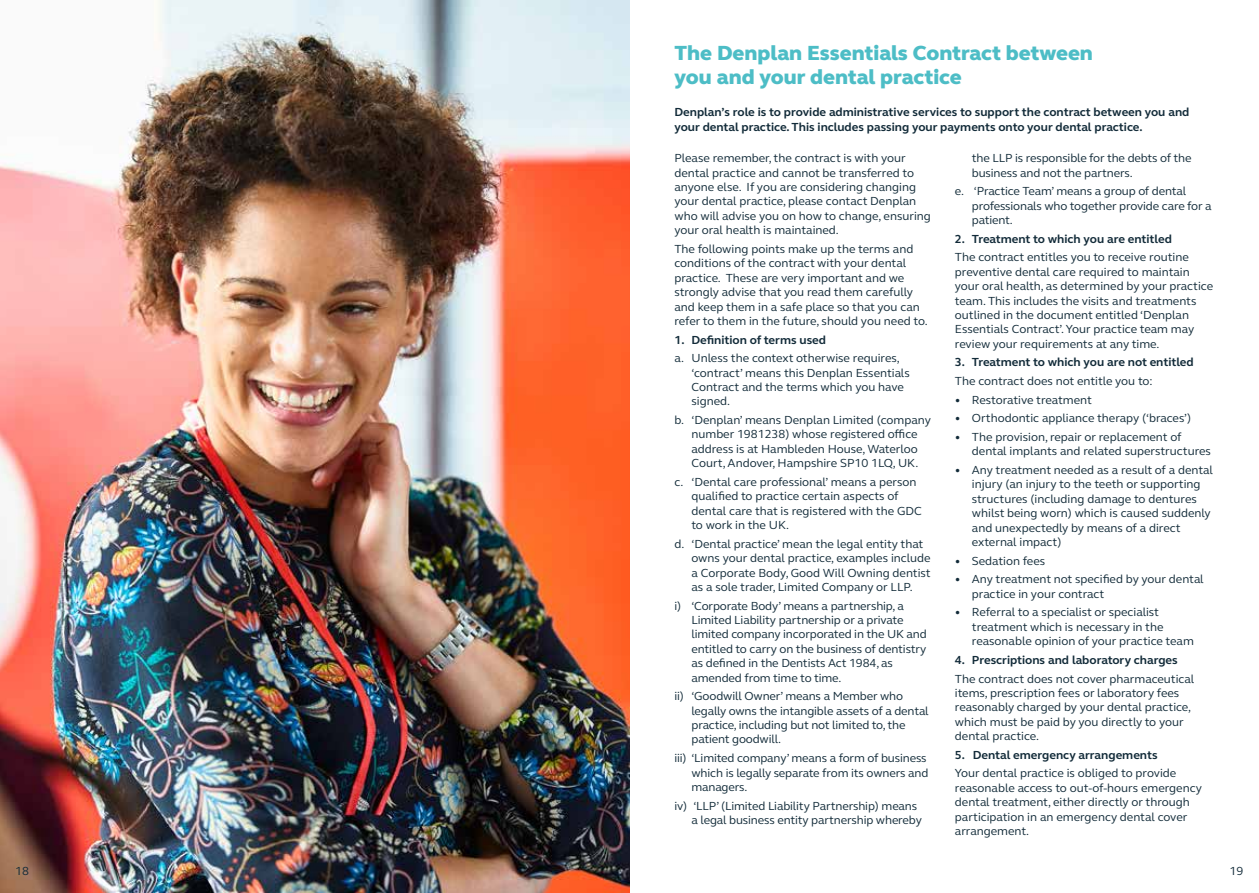
<style>
.page{position:relative;width:1259px;height:893px;background:#fff}
.page>*{position:absolute;margin:0;border:0;box-sizing:border-box;transform-origin:0 0}
.t1{font:800 21px/24px "FS Elliot Pro";color:#4dbdc6}
.t2{font:12px/14.4px "FS Elliot";color:#122b39}
.t3{font:700 12px/15px "FS Elliot";color:#122b39}
</style>
<div class="page">
<img style="left:0;top:0;width:629px;height:893px">
<h1 class="t1" style="left:674px;top:41px;width:420px">The Denplan Essentials Contract between you and your dental practice</h1>
<p class="t3" style="left:674px;top:105px;width:516px">Denplan’s role is to provide administrative services to support the contract between you and your dental practice. This includes passing your payments onto your dental practice.</p>
<p class="t2" style="left:674px;top:151px;width:258px">Please remember, the contract is with your dental practice and cannot be transferred to anyone else. If you are considering changing your dental practice, please contact Denplan who will advise you on how to change, ensuring your oral health is maintained.</p>
<p class="t2" style="left:674px;top:241px;width:255px">The following points make up the terms and conditions of the contract with your dental practice. These are very important and we strongly advise that you read them carefully and keep them in a safe place so that you can refer to them in the future, should you need to.</p>
<p class="t3" style="left:674px;top:332px;width:153px">1. Definition of terms used</p>
<p class="t2" style="left:691px;top:351px;width:220px;text-indent:-17px">a. Unless the context otherwise requires, ‘contract’ means this Denplan Essentials<br>Contract and the terms which you have signed.</p>
<p class="t2" style="left:674px;top:412px;width:258px;text-align:center">b. ‘Denplan’ means Denplan Limited (company number 1981238) whose registered office address is at Hambleden House, Waterloo Court, Andover, Hampshire SP10 1LQ, UK.</p>
<p class="t2" style="left:691px;top:474px;width:232px;text-indent:-17px">c. ‘Dental care professional’ means a person qualified to practice certain aspects of dental care that is registered with the GDC to work in the UK.</p>
<p class="t2" style="left:691px;top:536px;width:241px;text-indent:-17px">d. ‘Dental practice’ mean the legal entity that owns your dental practice, examples include a Corporate Body, Good Will Owning dentist as a sole trader, Limited Company or LLP.</p>
<p class="t2" style="left:691px;top:598px;width:237px;text-indent:-17px">i) ‘Corporate Body’ means a partnership, a Limited Liability partnership or a private limited company incorporated in the UK and entitled to carry on the business of dentistry as defined in the Dentists Act 1984, as amended from time to time.</p>
<p class="t2" style="left:691px;top:689px;width:239px;text-indent:-17px">ii) ‘Goodwill Owner’ means a Member who legally owns the intangible assets of a dental practice, including but not limited to, the patient goodwill.</p>
<p class="t2" style="left:691px;top:751px;width:238px;text-indent:-17px">iii) ‘Limited company’ means a form of business which is legally separate from its owners and managers.</p>
<p class="t2" style="left:691px;top:798px;width:232px;text-indent:-17px">iv) ‘LLP’ (Limited Liability Partnership) means a legal business entity partnership whereby</p>
<p class="t2" style="left:972px;top:151px;width:221px">the LLP is responsible for the debts of the business and not the partners.</p>
<p class="t2" style="left:972px;top:184px;width:241px;text-indent:-17px">e. ‘Practice Team’ means a group of dental professionals who together provide care for a patient.</p>
<p class="t3" style="left:955px;top:231px;width:219px">2. Treatment to which you are entitled</p>
<p class="t2" style="left:955px;top:250px;width:260px">The contract entitles you to receive routine preventive dental care required to maintain your oral health, as determined by your practice team. This includes the visits and treatments outlined in the document entitled ‘Denplan Essentials Contract’. Your practice team may review your requirements at any time.</p>
<p class="t3" style="left:955px;top:355px;width:240px">3. Treatment to which you are not entitled</p>
<p class="t2" style="left:955px;top:373px;width:199px">The contract does not entitle you to:</p>
<p class="t2" style="left:955px;top:392px;width:138px">• Restorative treatment</p>
<p class="t2" style="left:955px;top:411px;width:238px">• Orthodontic appliance therapy (‘braces’)</p>
<p class="t2" style="left:972px;top:429px;width:241px;text-indent:-17px">• The provision, repair or replacement of dental implants and related superstructures</p>
<p class="t2" style="left:972px;top:462px;width:242px;text-indent:-17px">• Any treatment needed as a result of a dental injury (an injury to the teeth or supporting structures (including damage to dentures whilst being worn) which is caused suddenly and unexpectedly by means of a direct external impact)</p>
<p class="t2" style="left:955px;top:553px;width:92px">• Sedation fees</p>
<p class="t2" style="left:972px;top:572px;width:233px;text-indent:-17px">• Any treatment not specified by your dental practice in your contract</p>
<p class="t2" style="left:972px;top:605px;width:223px;text-indent:-17px">• Referral to a specialist or specialist treatment which is necessary in the reasonable opinion of your practice team</p>
<p class="t3" style="left:955px;top:652px;width:224px">4. Prescriptions and laboratory charges</p>
<p class="t2" style="left:955px;top:671px;width:241px">The contract does not cover pharmaceutical items, prescription fees or laboratory fees reasonably charged by your dental practice, which must be paid by you directly to your dental practice.</p>
<p class="t3" style="left:955px;top:747px;width:204px">5. Dental emergency arrangements</p>
<p class="t2" style="left:955px;top:766px;width:249px">Your dental practice is obliged to provide reasonable access to out-of-hours emergency dental treatment, either directly or through participation in an emergency dental cover arrangement.</p>
<p class="t2" style="left:15px;top:864px;width:15px">18</p>
<p class="t2" style="left:1229px;top:864px;width:15px">19</p>
</div>
